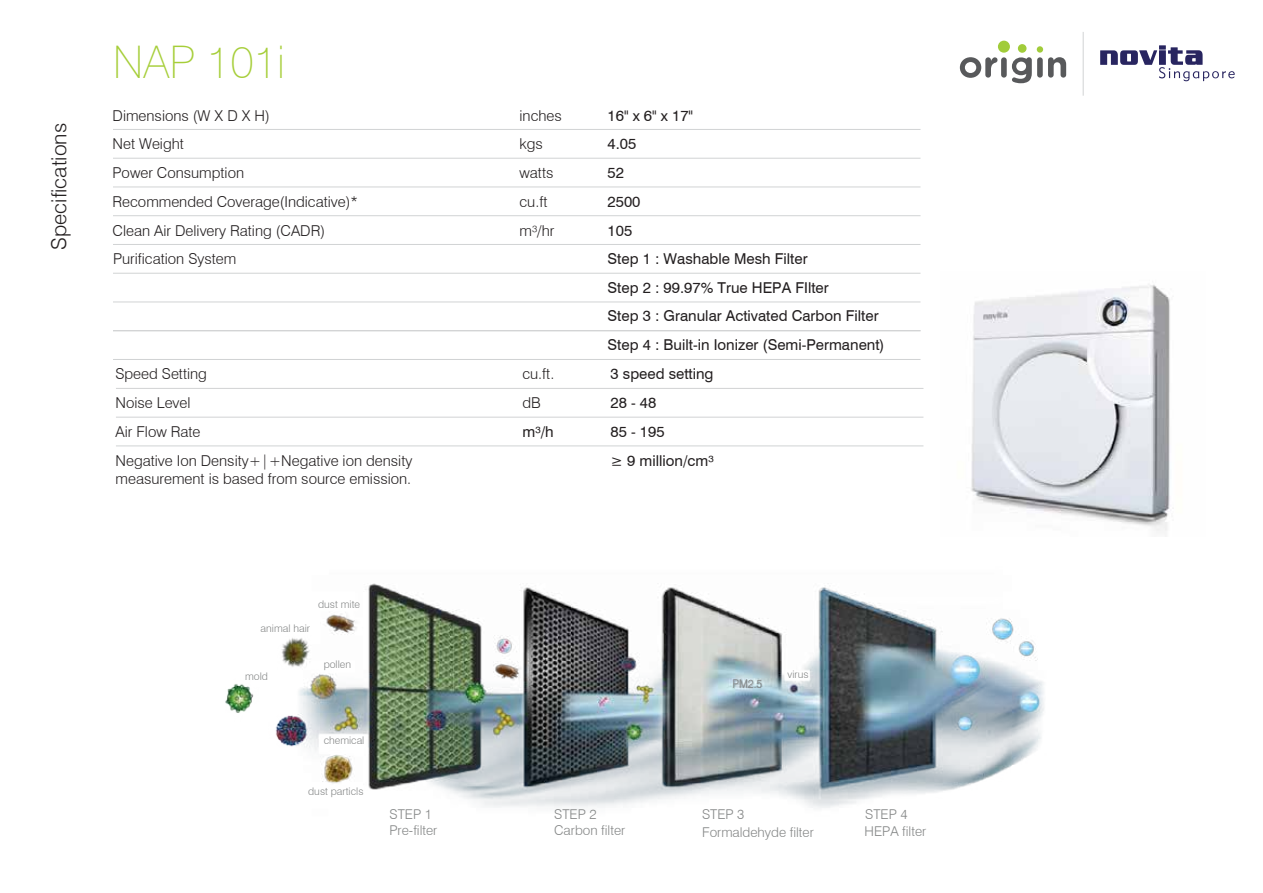
<style>
.page{position:relative;width:1263px;height:893px;background:#fff}
.page>*{position:absolute;margin:0;border:0;box-sizing:border-box;transform-origin:0 0}
.t1{font:100 45px "Swiss 721 BT";color:#a6ce39}
.t2{font:300 21px "Swiss 721 BT";color:#231f20}
.t3{font:300 15px "Swiss 721 BT";color:#231f20}
.t4{font:15px/28.5px "Swiss 721 BT";color:#231f20}
.t5{font:300 13.5px "Swiss 721 BT";color:#858787}
.t6{font:300 12px "Swiss 721 BT";color:#858787;scale:.9 1}
.t7{font:300 10.5px "Swiss 721 BT";color:#858787}
</style>
<div class="page">
<img style="left:225px;top:583px;width:819px;height:225px">
<hr style="left:116px;top:388px;width:807px;height:1px;background:#d1d3d4">
<hr style="left:116px;top:417px;width:807px;height:1px;background:#d1d3d4">
<hr style="left:116px;top:445px;width:807px;height:1px;background:#d1d3d4">
<img style="left:971px;top:284px;width:199px;height:247px">
<hr style="left:113px;top:129px;width:807px;height:1px;background:#d1d3d4">
<hr style="left:113px;top:158px;width:807px;height:1px;background:#d1d3d4">
<hr style="left:113px;top:187px;width:807px;height:1px;background:#d1d3d4">
<hr style="left:113px;top:215px;width:807px;height:1px;background:#d1d3d4">
<hr style="left:113px;top:244px;width:807px;height:1px;background:#d1d3d4">
<hr style="left:113px;top:273px;width:807px;height:1px;background:#d1d3d4">
<hr style="left:113px;top:302px;width:807px;height:1px;background:#d1d3d4">
<hr style="left:113px;top:330px;width:807px;height:1px;background:#d1d3d4">
<hr style="left:113px;top:359px;width:807px;height:1px;background:#d1d3d4">
<hr style="left:1083px;top:32px;width:1px;height:64px;background:#d1d3d4">
<svg style="left:1100px;top:45px;width:135px;height:36px"></svg>
<div style="left:998px;top:41px;width:12px;height:12px;background:#a1cc3a;border-radius:50%"></div>
<div style="left:1018px;top:44px;width:8px;height:9px;background:#a1cc3a;border-radius:50%"></div>
<div style="left:1037px;top:46px;width:6px;height:7px;background:#a1cc3a;border-radius:50%"></div>
<svg style="left:960px;top:57px;width:37px;height:21px"></svg>
<div style="left:1001px;top:57px;width:6px;height:21px;background:#58595b;border-radius:3px"></div>
<svg style="left:1012px;top:57px;width:20px;height:26px"></svg>
<div style="left:1037px;top:57px;width:6px;height:21px;background:#58595b;border-radius:3px"></div>
<svg style="left:1048px;top:57px;width:18px;height:21px"></svg>
<h2 class="t2" style="left:46px;top:250px;width:128px;rotate:-90deg">Specifications</h2>
<h1 class="t1" style="left:113px;top:35px;width:174px">NAP 101i</h1>
<p class="t3" style="left:113px;top:106px;width:159px">Dimensions (W X D X H)</p>
<p class="t3" style="left:519px;top:106px;width:44px">inches</p>
<p class="t4" style="left:608px;top:101px;width:87px">16" x 6" x 17"</p>
<p class="t3" style="left:113px;top:135px;width:73px">Net Weight</p>
<p class="t4" style="left:608px;top:130px;width:30px">4.05</p>
<p class="t3" style="left:113px;top:164px;width:133px">Power Consumption</p>
<p class="t3" style="left:519px;top:164px;width:35px">watts</p>
<p class="t3" style="left:519px;top:135px;width:25px">kgs</p>
<p class="t4" style="left:608px;top:158px;width:18px">52</p>
<p class="t3" style="left:113px;top:192px;width:247px">Recommended Coverage(Indicative)*</p>
<p class="t3" style="left:519px;top:192px;width:29px">cu.ft</p>
<p class="t4" style="left:608px;top:187px;width:34px">2500</p>
<p class="t3" style="left:113px;top:221px;width:214px">Clean Air Delivery Rating (CADR)</p>
<p class="t3" style="left:519px;top:221px;width:36px">m³/hr</p>
<p class="t4" style="left:608px;top:216px;width:26px">105</p>
<p class="t3" style="left:113px;top:250px;width:125px">Purification System</p>
<p class="t4" style="left:608px;top:244px;width:279px">Step 1 : Washable Mesh Filter<br>Step 2 : 99.97% True HEPA FIlter<br>Step 3 : Granular Activated Carbon Filter Step 4 : Built-in Ionizer (Semi-Permanent)</p>
<p class="t3" style="left:116px;top:365px;width:93px">Speed Setting</p>
<p class="t3" style="left:522px;top:365px;width:33px">cu.ft.</p>
<p class="t4" style="left:610px;top:360px;width:104px">3 speed setting</p>
<p class="t3" style="left:116px;top:394px;width:77px">Noise Level</p>
<p class="t3" style="left:522px;top:394px;width:20px">dB</p>
<p class="t4" style="left:610px;top:389px;width:47px">28 - 48</p>
<p class="t3" style="left:116px;top:423px;width:87px">Air Flow Rate</p>
<p class="t4" style="left:522px;top:417px;width:33px">m³/h</p>
<p class="t4" style="left:610px;top:417px;width:56px">85 - 195</p>
<p class="t3" style="left:116px;top:451px;width:298px">Negative Ion Density+|+Negative ion density</p>
<p class="t4" style="left:610px;top:446px;width:105px">≥ 9 million/cm³</p>
<p class="t3" style="left:116px;top:469px;width:297px">measurement is based from source emission.</p>
<p class="t7" style="left:261px;top:622px;width:51px">animal hair</p>
<p class="t7" style="left:318px;top:597px;width:43px">dust mite</p>
<p class="t7" style="left:245px;top:669px;width:24px">mold</p>
<p class="t7" style="left:324px;top:658px;width:29px">pollen</p>
<p class="t7" style="left:324px;top:734px;width:42px">chemical</p>
<p class="t7" style="left:308px;top:785px;width:57px">dust particls</p>
<p class="t6" style="left:733px;top:676px;width:34px">PM2.5</p>
<p class="t7" style="left:787px;top:668px;width:23px">virus</p>
<p class="t5" style="left:389px;top:806px;width:44px">STEP 1</p>
<p class="t5" style="left:554px;top:806px;width:44px">STEP 2</p>
<p class="t5" style="left:702px;top:806px;width:44px">STEP 3</p>
<p class="t5" style="left:865px;top:806px;width:44px">STEP 4</p>
<p class="t5" style="left:389px;top:822px;width:49px">Pre-filter</p>
<p class="t5" style="left:554px;top:822px;width:73px">Carbon filter</p>
<p class="t5" style="left:702px;top:824px;width:113px">Formaldehyde filter</p>
<p class="t5" style="left:864px;top:823px;width:63px">HEPA filter</p>
</div>
